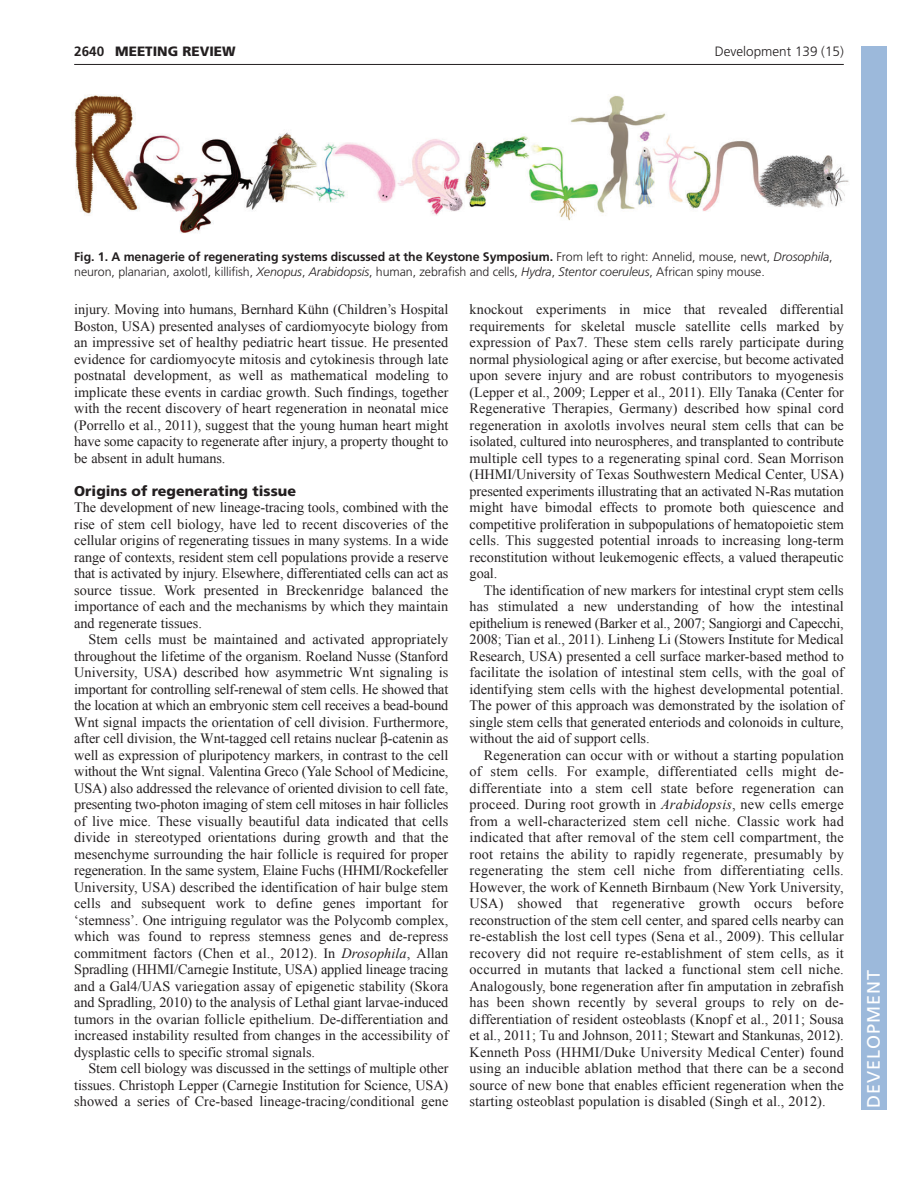
<style>
.page{position:relative;width:918px;height:1188px;background:#fff}
.page>*{position:absolute;margin:0;border:0;box-sizing:border-box;transform-origin:0 0}
.t1{font:18px "Frutiger LT Std";letter-spacing:.055em;color:#fff}
.t2{font:14.25px/16.5px "Times New Roman";color:#231f20;text-align:justify}
.t3{font:900 14.25px "Frutiger LT Std";color:#231f20}
.t4{font:300 13.5px "Frutiger LT Std";color:#231f20}
.t5{font:900 13.5px "Frutiger LT Std";color:#231f20}
.t6{font:700 13.5px "Frutiger LT Std";color:#231f20}
.t7{font:300 12.3px/15px "Frutiger LT Std";letter-spacing:-.005em;color:#231f20}
.s1{font-weight:700}
.s2{font-style:italic}
</style>
<div class="page">
<hr style="left:74px;top:64px;width:770px;height:1px;background:#231f20">
<img style="left:74px;top:95px;width:775px;height:139px">
<div style="left:861px;top:46px;width:25px;height:1064px;background:#9cb9db"></div>
<p class="t6" style="left:74px;top:46px;width:32px">2640</p>
<p class="t5" style="left:115px;top:45px;width:122px">MEETING REVIEW</p>
<p class="t4" style="left:715px;top:46px;width:131px">Development 139 (15)</p>
<p class="t7" style="left:74px;top:250px;width:760px"><span class="s1">Fig. 1. A menagerie of regenerating systems discussed at the Keystone Symposium.</span> From left to right: Annelid, mouse, newt, <span class="s2">Drosophila</span>, neuron, planarian, axolotl, killifish, <span class="s2">Xenopus</span>, <span class="s2">Arabidopsis</span>, human, zebrafish and cells, <span class="s2">Hydra</span>, <span class="s2">Stentor coeruleus</span>, African spiny mouse.</p>
<p class="t2" style="left:74px;top:301px;width:376px">injury. Moving into humans, Bernhard Kühn (Children’s Hospital Boston, USA) presented analyses of cardiomyocyte biology from an impressive set of healthy pediatric heart tissue. He presented evidence for cardiomyocyte mitosis and cytokinesis through late postnatal development, as well as mathematical modeling to implicate these events in cardiac growth. Such findings, together with the recent discovery of heart regeneration in neonatal mice (Porrello et al., 2011), suggest that the young human heart might have some capacity to regenerate after injury, a property thought to be absent in adult humans.</p>
<p class="t3" style="left:74px;top:484px;width:223px">Origins of regenerating tissue</p>
<p class="t2" style="left:74px;top:499px;width:376px">The development of new lineage-tracing tools, combined with the rise of stem cell biology, have led to recent discoveries of the cellular origins of regenerating tissues in many systems. In a wide range of contexts, resident stem cell populations provide a reserve that is activated by injury. Elsewhere, differentiated cells can act as source tissue. Work presented in Breckenridge balanced the importance of each and the mechanisms by which they maintain and regenerate tissues.</p>
<p class="t2" style="left:74px;top:631px;width:376px;text-indent:14px">Stem cells must be maintained and activated appropriately throughout the lifetime of the organism. Roeland Nusse (Stanford University, USA) described how asymmetric Wnt signaling is important for controlling self-renewal of stem cells. He showed that the location at which an embryonic stem cell receives a bead-bound Wnt signal impacts the orientation of cell division. Furthermore, after cell division, the Wnt-tagged cell retains nuclear -catenin as well as expression of pluripotency markers, in contrast to the cell without the Wnt signal. Valentina Greco (Yale School of Medicine, USA) also addressed the relevance of oriented division to cell fate, presenting two-photon imaging of stem cell mitoses in hair follicles of live mice. These visually beautiful data indicated that cells divide in stereotyped orientations during growth and that the mesenchyme surrounding the hair follicle is required for proper regeneration. In the same system, Elaine Fuchs (HHMI/Rockefeller University, USA) described the identification of hair bulge stem cells and subsequent work to define genes important for ‘stemness’. One intriguing regulator was the Polycomb complex, which was found to repress stemness genes and de-repress commitment factors (Chen et al., 2012). In <span class="s2">Drosophila</span>, Allan Spradling (HHMI/Carnegie Institute, USA) applied lineage tracing and a Gal4/UAS variegation assay of epigenetic stability (Skora and Spradling, 2010) to the analysis of Lethal giant larvae-induced tumors in the ovarian follicle epithelium. De-differentiation and increased instability resulted from changes in the accessibility of dysplastic cells to specific stromal signals.</p>
<p class="t2" style="left:74px;top:1060px;width:376px;text-indent:14px">Stem cell biology was discussed in the settings of multiple other tissues. Christoph Lepper (Carnegie Institution for Science, USA) showed a series of Cre-based lineage-tracing/conditional gene</p>
<p class="t2" style="left:470px;top:301px;width:376px">knockout experiments in mice that revealed differential requirements for skeletal muscle satellite cells marked by expression of Pax7. These stem cells rarely participate during normal physiological aging or after exercise, but become activated upon severe injury and are robust contributors to myogenesis (Lepper et al., 2009; Lepper et al., 2011). Elly Tanaka (Center for Regenerative Therapies, Germany) described how spinal cord regeneration in axolotls involves neural stem cells that can be isolated, cultured into neurospheres, and transplanted to contribute multiple cell types to a regenerating spinal cord. Sean Morrison (HHMI/University of Texas Southwestern Medical Center, USA) presented experiments illustrating that an activated N-Ras mutation might have bimodal effects to promote both quiescence and competitive proliferation in subpopulations of hematopoietic stem cells. This suggested potential inroads to increasing long-term reconstitution without leukemogenic effects, a valued therapeutic goal.</p>
<p class="t2" style="left:470px;top:582px;width:376px;text-indent:14px">The identification of new markers for intestinal crypt stem cells has stimulated a new understanding of how the intestinal epithelium is renewed (Barker et al., 2007; Sangiorgi and Capecchi, 2008; Tian et al., 2011). Linheng Li (Stowers Institute for Medical Research, USA) presented a cell surface marker-based method to facilitate the isolation of intestinal stem cells, with the goal of identifying stem cells with the highest developmental potential.<br>The power of this approach was demonstrated by the isolation of single stem cells that generated enteriods and colonoids in culture, without the aid of support cells.</p>
<p class="t2" style="left:470px;top:747px;width:376px;text-indent:14px">Regeneration can occur with or without a starting population of stem cells. For example, differentiated cells might de&shy;differentiate into a stem cell state before regeneration can proceed. During root growth in <span class="s2">Arabidopsis</span>, new cells emerge from a well-characterized stem cell niche. Classic work had indicated that after removal of the stem cell compartment, the root retains the ability to rapidly regenerate, presumably by regenerating the stem cell niche from differentiating cells.<br>However, the work of Kenneth Birnbaum (New York University, USA) showed that regenerative growth occurs before reconstruction of the stem cell center, and spared cells nearby can re-establish the lost cell types (Sena et al., 2009). This cellular recovery did not require re-establishment of stem cells, as it occurred in mutants that lacked a functional stem cell niche.<br>Analogously, bone regeneration after fin amputation in zebrafish has been shown recently by several groups to rely on de&shy;differentiation of resident osteoblasts (Knopf et al., 2011; Sousa et al., 2011; Tu and Johnson, 2011; Stewart and Stankunas, 2012).<br>Kenneth Poss (HHMI/Duke University Medical Center) found using an inducible ablation method that there can be a second source of new bone that enables efficient regeneration when the starting osteoblast population is disabled (Singh et al., 2012).</p>
<p class="t1" style="left:863px;top:1108px;width:140px;rotate:-90deg">DEVELOPMENT</p>
</div>
